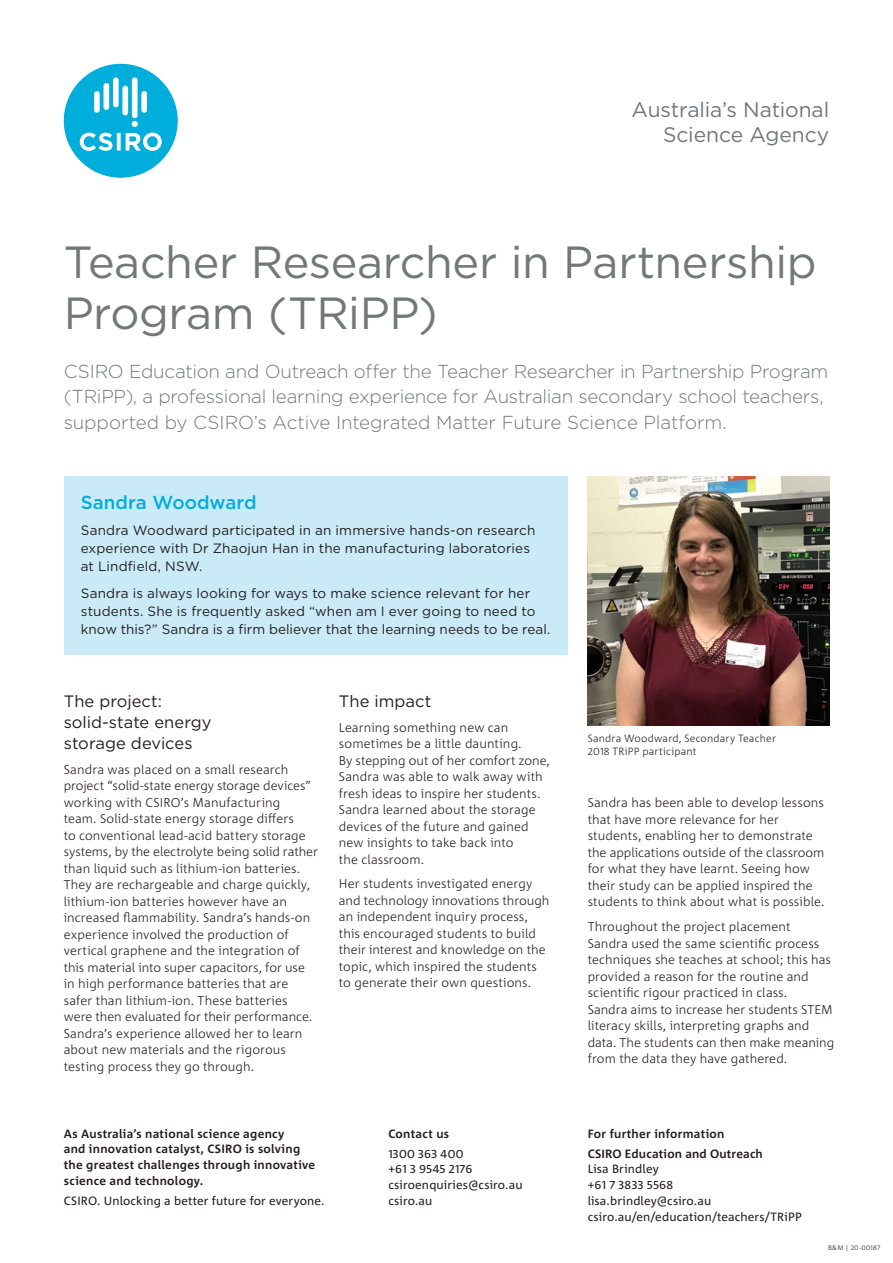
<style>
.page{position:relative;width:893px;height:1263px;background:#fff}
.page>*{position:absolute;margin:0;border:0;box-sizing:border-box;transform-origin:0 0}
.t1{font:45px/51px "Gotham";letter-spacing:-.01em;color:#757679}
.t2{font:21px/25.2px "Gotham";letter-spacing:-.005em;color:#757679;text-align:right}
.Introduction_A4{font:300 18.75px/25.5px "Gotham";letter-spacing:-.015em;color:#757679}
.Name{font:500 18.75px "Gotham";color:#00aedc}
.Heading{font:16.5px/21px "Gotham";color:#231f20}
.Bio{font:13.5px/18px "Gotham";letter-spacing:.01em;color:#231f20}
.Body_Copy{font:300 12.75px/16.5px "Corpid C1";letter-spacing:.005em;color:#231f20}
.Back_Cov__Copy{font:12px/15.8px "Corpid C1";letter-spacing:.01em;color:#231f20}
.Back_Cov__Heading{font:700 12px/15.8px "Corpid C1";letter-spacing:.025em;color:#231f20}
.Back_Cov__Subhead{font:700 12px "Corpid C1";letter-spacing:.015em;color:#231f20}
.Notes{font:300 10.5px/12.8px "Corpid C1";letter-spacing:.015em;color:#231f20}
.t3{font:300 6.75px "Corpid C1";letter-spacing:.03em;color:#231f20}
</style>
<div class="page">
<div style="left:64px;top:64px;width:114px;height:114px;background:#00aedc;border-radius:50%"></div>
<svg style="left:80px;top:133px;width:82px;height:18px"></svg>
<svg style="left:132px;top:121px;width:6px;height:6px"></svg>
<div style="left:122px;top:86px;width:6px;height:29px;background:#fff;border-radius:3px"></div>
<div style="left:103px;top:83px;width:6px;height:27px;background:#fff;border-radius:3px"></div>
<div style="left:141px;top:91px;width:6px;height:22px;background:#fff;border-radius:3px"></div>
<div style="left:94px;top:91px;width:6px;height:22px;background:#fff;border-radius:3px"></div>
<div style="left:132px;top:77px;width:6px;height:41px;background:#fff;border-radius:3px"></div>
<div style="left:113px;top:77px;width:6px;height:30px;background:#fff;border-radius:3px"></div>
<img style="left:588px;top:476px;width:241px;height:249px">
<div style="left:64px;top:476px;width:503px;height:179px;background:#c9eaf6"></div>
<p class="t2" style="left:631px;top:96px;width:199px">Australia’s National<br>Science Agency</p>
<p class="t1" style="left:64px;top:235px;width:754px">Teacher Researcher in Partnership<br>Program (TRiPP)</p>
<p class="Introduction_A4" style="left:64px;top:358px;width:766px">CSIRO Education and Outreach offer the Teacher Researcher in Partnership Program (TRiPP), a professional learning experience for Australian secondary school teachers, supported by CSIRO’s Active Integrated Matter Future Science Platform.</p>
<p class="Name" style="left:81px;top:490px;width:177px">Sandra Woodward</p>
<p class="Bio" style="left:81px;top:521px;width:456px">Sandra Woodward participated in an immersive hands-on research experience with Dr Zhaojun Han in the manufacturing laboratories at Lindfield, NSW.</p>
<p class="Bio" style="left:81px;top:583px;width:471px">Sandra is always looking for ways to make science relevant for her students. She is frequently asked “when am I ever going to need to know this?” Sandra is a firm believer that the learning needs to be real.</p>
<p class="Heading" style="left:64px;top:690px;width:149px">The project: solid-state energy storage devices</p>
<p class="Body_Copy" style="left:64px;top:760px;width:256px">Sandra was placed on a small research project “solid-state energy storage devices” working with CSIRO’s Manufacturing<br>team. Solid-state energy storage differs<br>to conventional lead-acid battery storage systems, by the electrolyte being solid rather than liquid such as lithium-ion batteries.<br>They are rechargeable and charge quickly, lithium-ion batteries however have an increased flammability. Sandra’s hands-on experience involved the production of vertical graphene and the integration of this material into super capacitors, for use in high performance batteries that are safer than lithium-ion. These batteries were then evaluated for their performance.<br>Sandra’s experience allowed her to learn about new materials and the rigorous testing process they go through.</p>
<p class="Heading" style="left:339px;top:690px;width:94px">The impact</p>
<p class="Body_Copy" style="left:339px;top:718px;width:213px">Learning something new can sometimes be a little daunting.<br>By stepping out of her comfort zone,<br>Sandra was able to walk away with fresh ideas to inspire her students.<br>Sandra learned about the storage devices of the future and gained new insights to take back into<br>the classroom.</p>
<p class="Body_Copy" style="left:339px;top:875px;width:212px">Her students investigated energy and technology innovations through an independent inquiry process, this encouraged students to build their interest and knowledge on the topic, which inspired the students to generate their own questions.</p>
<p class="Back_Cov__Heading" style="left:64px;top:1125px;width:253px">As Australia’s national science agency<br>and innovation catalyst, CSIRO is solving the greatest challenges through innovative science and technology.</p>
<p class="Back_Cov__Copy" style="left:64px;top:1192px;width:262px">CSIRO. Unlocking a better future for everyone.</p>
<p class="Back_Cov__Heading" style="left:388px;top:1125px;width:62px">Contact us</p>
<p class="Back_Cov__Copy" style="left:388px;top:1145px;width:136px">1300 363 400<br>+61 3 9545 2176 csiroenquiries@csiro.au csiro.au</p>
<p class="Notes" style="left:588px;top:732px;width:190px">Sandra Woodward, Secondary Teacher<br>2018 TRiPP participant</p>
<p class="Body_Copy" style="left:588px;top:794px;width:238px">Sandra has been able to develop lessons that have more relevance for her students, enabling her to demonstrate the applications outside of the classroom for what they have learnt. Seeing how their study can be applied inspired the students to think about what is possible.</p>
<p class="Body_Copy" style="left:588px;top:918px;width:248px">Throughout the project placement<br>Sandra used the same scientific process techniques she teaches at school; this has provided a reason for the routine and scientific rigour practiced in class.<br>Sandra aims to increase her students STEM literacy skills, interpreting graphs and data. The students can then make meaning from the data they have gathered.</p>
<p class="Back_Cov__Heading" style="left:588px;top:1125px;width:138px">For further information</p>
<p class="Back_Cov__Subhead" style="left:588px;top:1146px;width:177px">CSIRO Education and Outreach</p>
<p class="Back_Cov__Copy" style="left:588px;top:1161px;width:216px">Lisa Brindley<br>+61 7 3833 5568<br>lisa.brindley@csiro.au csiro.au/en/education/teachers/TRiPP</p>
<p class="t3" style="left:828px;top:1243px;width:54px">B&amp;M | 20-00187</p>
</div>
